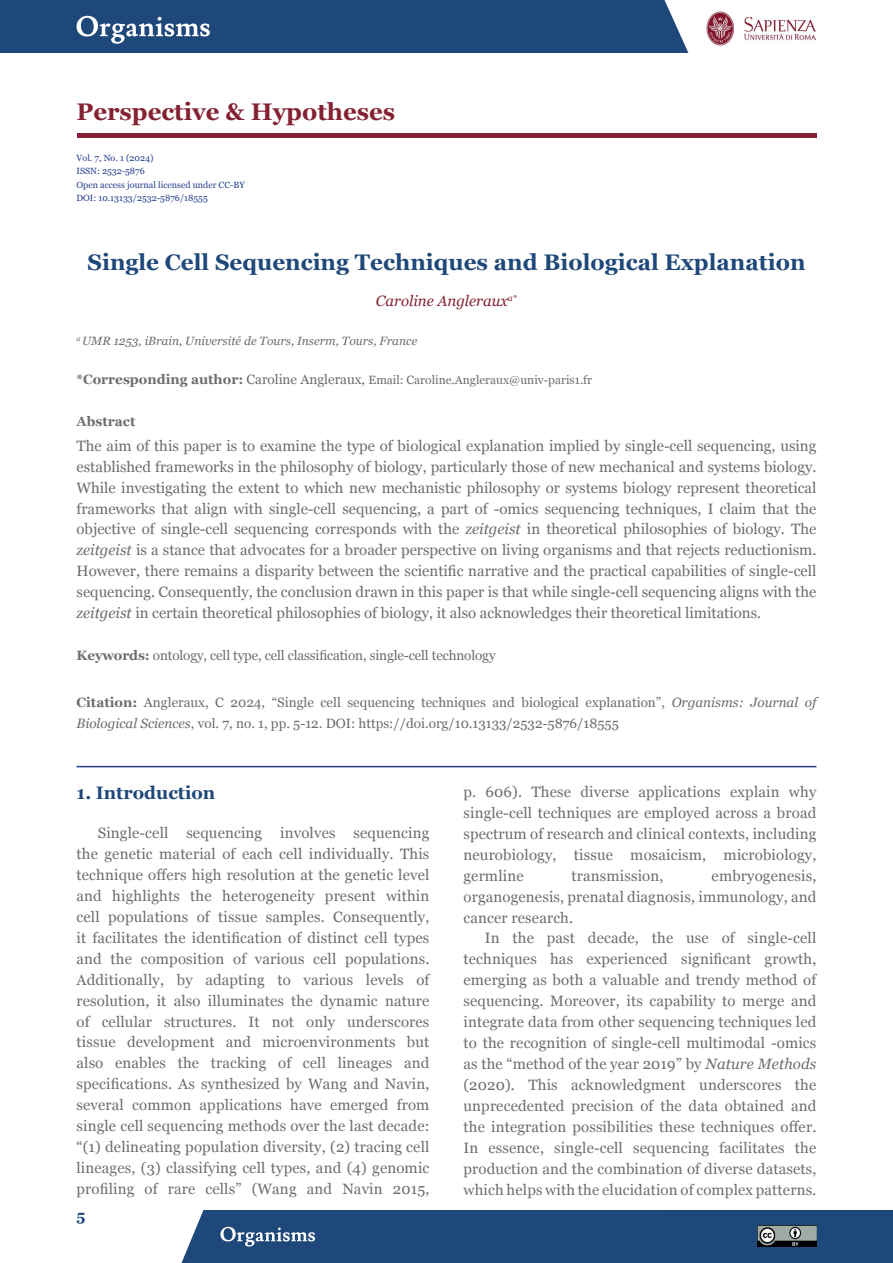
<style>
.page{position:relative;width:893px;height:1263px;background:#fff}
.page>*{position:absolute;margin:0;border:0;box-sizing:border-box;transform-origin:0 0}
.t1{font:700 24px "Georgia";color:#842233}
.t2{font:700 22.5px "Georgia";color:#1f487a}
.Paragraph_Title_Level_1{font:700 18px "Georgia";color:#1f487a}
.Testo__con_rientro{font:15px/20.9px "Georgia";letter-spacing:.01em;color:#6c6d70;text-align:justify}
.t3{font:italic 15px "Georgia";color:#842233}
.t4{font:700 15px "Georgia";color:#1f487a}
.t5{font:13.5px/21px "Georgia";color:#6c6d70}
.t6{font:700 13.5px "Georgia";color:#6c6d70}
.t7{font:12px "Georgia";color:#6c6d70}
.t8{font:italic 12px "Georgia";color:#6c6d70}
.t9{font:9px/13.5px "Georgia";color:#253f8e}
.s1{font-weight:700;font-size:13.5px}
.s2{font-size:13.5px}
.s3{font-style:italic}
.s4{font-weight:700}
</style>
<div class="page">
<hr style="left:77px;top:766px;width:739px;height:1px;background:#253f8e">
<div style="left:181px;top:1210px;width:712px;height:53px;background:#1f487a"></div>
<img style="left:757px;top:1226px;width:59px;height:20px">
<div style="left:77px;top:133px;width:739px;height:5px;background:#842233"></div>
<img style="left:706px;top:11px;width:110px;height:35px">
<div style="left:0;top:0;width:688px;height:53px;background:#1f487a"></div>
<h1 class="t1" style="left:77px;top:94px;width:320px">Perspective &amp; Hypotheses</h1>
<p class="t9" style="left:77px;top:151px;width:170px">Vol. 7, No. 1 (2024)<br>ISSN: 2532-5876<br>Open access journal licensed under CC-BY<br>DOI: 10.13133/2532-5876/18555</p>
<h2 class="t2" style="left:87px;top:245px;width:720px">Single Cell Sequencing Techniques and Biological Explanation</h2>
<p class="t3" style="left:376px;top:290px;width:143px">Caroline Angleraux<sup>a*</sup></p>
<p class="t8" style="left:77px;top:332px;width:342px"><sup>a</sup> UMR 1253, iBrain, Université de Tours, Inserm, Tours, France</p>
<p class="t7" style="left:77px;top:371px;width:517px"><span class="s1">*Corresponding author:</span> <span class="s2">Caroline Angleraux,</span> Email: Caroline.Angleraux@univ-paris1.fr</p>
<p class="t6" style="left:77px;top:411px;width:60px">Abstract</p>
<p class="Testo__con_rientro" style="left:77px;top:434px;width:741px">The aim of this paper is to examine the type of biological explanation implied by single-cell sequencing, using established frameworks in the philosophy of biology, particularly those of new mechanical and systems biology.<br>While investigating the extent to which new mechanistic philosophy or systems biology represent theoretical frameworks that align with single-cell sequencing, a part of -omics sequencing techniques, I claim that the objective of single-cell sequencing corresponds with the <span class="s3">zeitgeist</span> in theoretical philosophies of biology. The <span class="s3">zeitgeist</span> is a stance that advocates for a broader perspective on living organisms and that rejects reductionism.<br>However, there remains a disparity between the scientific narrative and the practical capabilities of single-cell sequencing. Consequently, the conclusion drawn in this paper is that while single-cell sequencing aligns with the <span class="s3">zeitgeist</span> in certain theoretical philosophies of biology, it also acknowledges their theoretical limitations.</p>
<p class="t5" style="left:77px;top:644px;width:421px"><span class="s4">Keywords:</span> ontology, cell type, cell classification, single-cell technology</p>
<p class="t5" style="left:77px;top:691px;width:741px"><span class="s4">Citation:</span> Angleraux, C 2024, “Single cell sequencing techniques and biological explanation”, <span class="s3">Organisms: Journal of<br>Biological Sciences</span>, vol. 7, no. 1, pp. 5-12. DOI: https://doi.org/10.13133/2532-5876/18555</p>
<p class="Paragraph_Title_Level_1" style="left:77px;top:779px;width:140px">1. Introduction</p>
<p class="Testo__con_rientro" style="left:77px;top:822px;width:354px;text-indent:21px">Single-cell sequencing involves sequencing the genetic material of each cell individually. This technique offers high resolution at the genetic level and highlights the heterogeneity present within cell populations of tissue samples. Consequently, it facilitates the identification of distinct cell types and the composition of various cell populations.<br>Additionally, by adapting to various levels of resolution, it also illuminates the dynamic nature of cellular structures. It not only underscores tissue development and microenvironments but also enables the tracking of cell lineages and specifications. As synthesized by Wang and Navin, several common applications have emerged from single cell sequencing methods over the last decade: “(1) delineating population diversity, (2) tracing cell lineages, (3) classifying cell types, and (4) genomic profiling of rare cells” (Wang and Navin 2015,</p>
<p class="t4" style="left:77px;top:1205px;width:10px">5</p>
<p class="Testo__con_rientro" style="left:463px;top:781px;width:354px">p. 606). These diverse applications explain why single-cell techniques are employed across a broad spectrum of research and clinical contexts, including neurobiology, tissue mosaicism, microbiology, germline</p>
<p class="Testo__con_rientro" style="left:463px;top:864px;width:354px;text-indent:248px">embryogenesis, organogenesis, prenatal diagnosis, immunology, and cancer research.</p>
<p class="Testo__con_rientro" style="left:463px;top:927px;width:354px;text-indent:21px">In the past decade, the use of single-cell techniques has experienced significant growth, emerging as both a valuable and trendy method of sequencing. Moreover, its capability to merge and integrate data from other sequencing techniques led to the recognition of single-cell multimodal -omics as the “method of the year 2019” by <span class="s3">Nature Methods </span>(2020). This acknowledgment underscores the unprecedented precision of the data obtained and the integration possibilities these techniques offer.<br>In essence, single-cell sequencing facilitates the production and the combination of diverse datasets, which helps with the elucidation of complex patterns.</p>
<p class="Testo__con_rientro" style="left:572px;top:864px;width:93px">transmission,</p>
</div>
